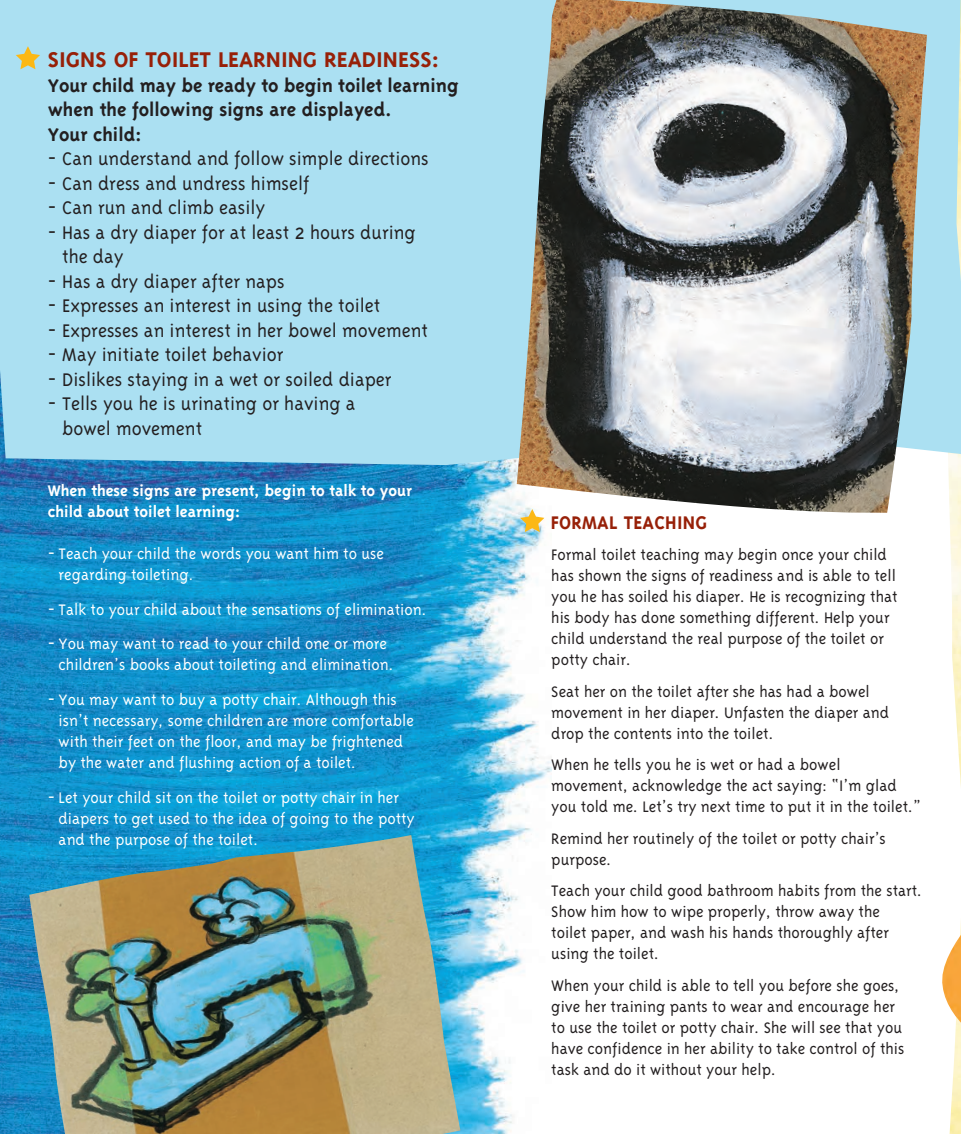
<style>
.page{position:relative;width:961px;height:1134px;background:#fff}
.page>*{position:absolute;margin:0;border:0;box-sizing:border-box;transform-origin:0 0}
.t1{font:700 24.5px "Triplex";color:#972008;scale:1.05 1}
.t2{font:300 21px/24.5px "Triplex";color:#231f20}
.t3{font:700 21px/24.5px "Triplex";color:#231f20}
.t4{font:700 21px "Triplex";letter-spacing:.015em;color:#972008}
.t5{font:300 17.5px/21px "Triplex";color:#231f20}
.t6{font:300 17.5px/21px "Triplex";color:#fff}
.t7{font:700 17.5px/21px "Triplex";color:#fff}
.s1{font-size:24.5px}
</style>
<div class="page">
<img style="left:948px;top:465px;width:13px;height:248px">
<img style="left:0;top:465px;width:551px;height:669px">
<div style="left:0;top:0;width:961px;height:465px;background:#abe0f2"></div>
<img style="left:517px;top:0;width:410px;height:513px">
<img style="left:942px;top:713px;width:19px;height:421px">
<img style="left:29px;top:835px;width:431px;height:299px">
<svg style="left:16px;top:46px;width:24px;height:23px"></svg>
<svg style="left:520px;top:509px;width:24px;height:23px"></svg>
<h1 class="t1" style="left:48px;top:46px;width:374px">SIGNS OF TOILET LEARNING READINESS:</h1>
<p class="t3" style="left:48px;top:73px;width:412px">Your child may be ready to begin toilet learning when the following signs are displayed.<br>Your child:</p>
<p class="t2" style="left:48px;top:146px;width:382px">- Can understand and follow simple directions</p>
<p class="t2" style="left:48px;top:171px;width:263px">- Can dress and undress himself</p>
<p class="t2" style="left:48px;top:195px;width:219px">- Can run and climb easily</p>
<p class="t2" style="left:62px;top:220px;width:355px;text-indent:-14px">- Has a dry diaper for at least <span class="s1">2</span> hours during the day</p>
<p class="t2" style="left:48px;top:269px;width:238px">- Has a dry diaper after naps</p>
<p class="t2" style="left:48px;top:293px;width:334px">- Expresses an interest in using the toilet</p>
<p class="t2" style="left:48px;top:318px;width:382px">- Expresses an interest in her bowel movement</p>
<p class="t2" style="left:48px;top:342px;width:237px">- May initiate toilet behavior</p>
<p class="t2" style="left:48px;top:367px;width:345px">- Dislikes staying in a wet or soiled diaper</p>
<p class="t2" style="left:62px;top:391px;width:295px;text-indent:-14px">- Tells you he is urinating or having a bowel movement</p>
<p class="t7" style="left:48px;top:480px;width:366px">When these signs are present, begin to talk to your child about toilet learning:</p>
<p class="t6" style="left:59px;top:543px;width:327px;text-indent:-11px">- Teach your child the words you want him to use regarding toileting.</p>
<p class="t6" style="left:48px;top:598px;width:380px">- Talk to your child about the sensations of elimination.</p>
<p class="t6" style="left:59px;top:633px;width:336px;text-indent:-11px">- You may want to read to your child one or more children’s books about toileting and elimination.</p>
<p class="t6" style="left:59px;top:689px;width:357px;text-indent:-11px">- You may want to buy a potty chair. Although this isn’t necessary, some children are more comfortable with their feet on the floor, and may be frightened by the water and flushing action of a toilet.</p>
<p class="t6" style="left:59px;top:787px;width:358px;text-indent:-11px">- Let your child sit on the toilet or potty chair in her diapers to get used to the idea of going to the potty and the purpose of the toilet.</p>
<p class="t4" style="left:551px;top:511px;width:158px">FORMAL TEACHING</p>
<p class="t5" style="left:551px;top:544px;width:348px">Formal toilet teaching may begin once your child has shown the signs of readiness and is able to tell you he has soiled his diaper. He is recognizing that his body has done something different. Help your child understand the real purpose of the toilet or potty chair.</p>
<p class="t5" style="left:551px;top:681px;width:339px">Seat her on the toilet after she has had a bowel movement in her diaper. Unfasten the diaper and drop the contents into the toilet.</p>
<p class="t5" style="left:551px;top:754px;width:371px">When he tells you he is wet or had a bowel movement, acknowledge the act saying: “I’m glad you told me. Let’s try next time to put it in the toilet.”</p>
<p class="t5" style="left:551px;top:828px;width:336px">Remind her routinely of the toilet or potty chair’s purpose.</p>
<p class="t5" style="left:551px;top:880px;width:372px">Teach your child good bathroom habits from the start.<br>Show him how to wipe properly, throw away the<br>toilet paper, and wash his hands thoroughly after using the toilet.</p>
<p class="t5" style="left:551px;top:975px;width:354px">When your child is able to tell you before she goes, give her training pants to wear and encourage her to use the toilet or potty chair. She will see that you have confidence in her ability to take control of this task and do it without your help.</p>
</div>
